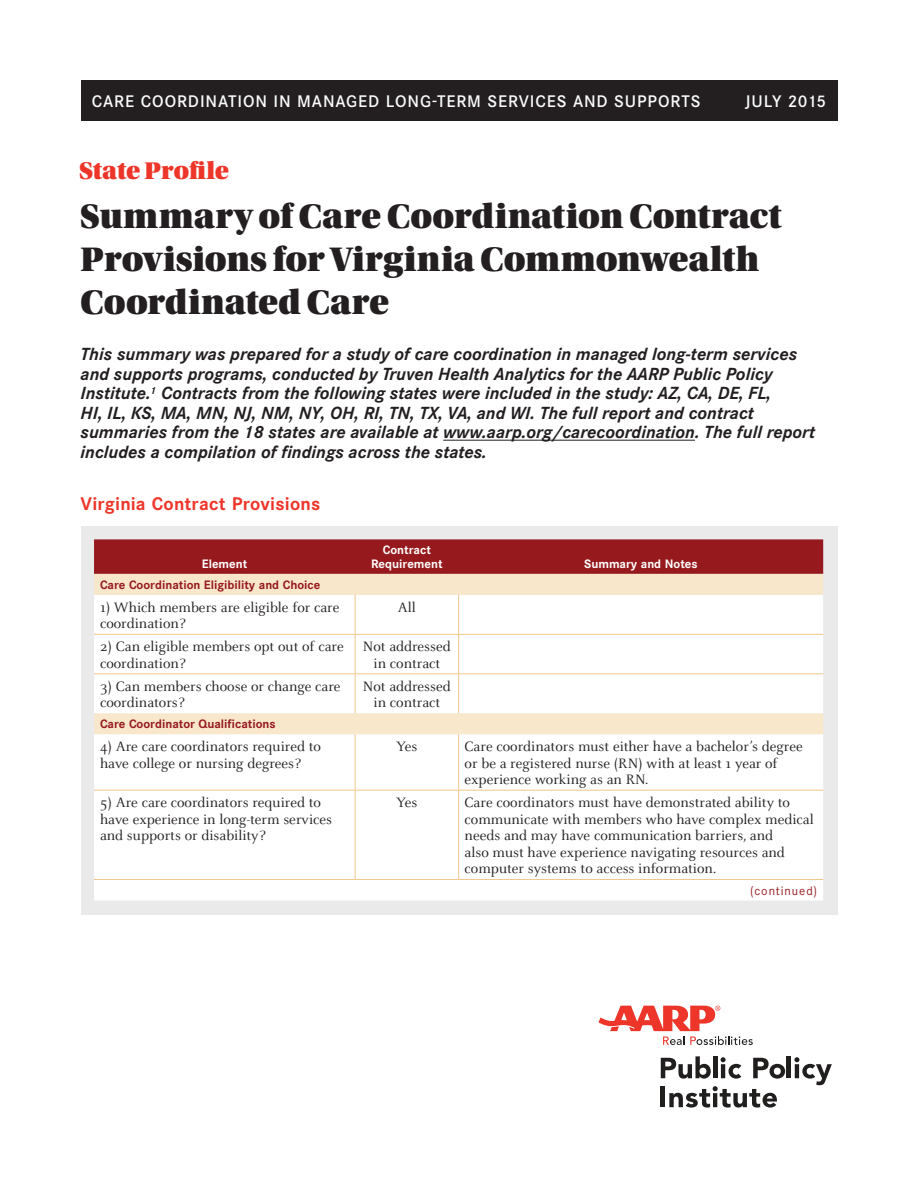
<style>
.page{position:relative;width:918px;height:1188px;background:#fff}
.page>*{position:absolute;margin:0;border:0;box-sizing:border-box;transform-origin:0 0}
.t1{font:36px/43.2px "Utopia Std Black Headline";color:#231f20}
.PaperType{font:25.5px "Utopia Std Black Headline";letter-spacing:-.005em;color:#ee3529}
.t2{font:700 18px "Corporate S";letter-spacing:.01em;color:#ee3529}
.StateTable_SummaryBo{font:italic 700 17.25px/19.5px "Corporate S";color:#231f20}
.t3{font:500 16.5px "Corporate S";letter-spacing:.05em;color:#fbfbfb}
.t4{font:500 16.5px "Corporate S";color:#fbfbfb}
.StateTableText{font:15px/16.5px "Celeste Pro";color:#231f20}
.TableRowHead{font:700 12px "Corporate S";color:#961a1d}
.TableColHead{font:700 12px/13.5px "Corporate S";color:#fff;text-align:center}
.StateTable_continued{font:12px "Corporate S";letter-spacing:.08em;color:#961a1d}
</style>
<div class="page">
<svg style="left:661px;top:1056px;width:50px;height:23px"></svg>
<div style="left:713px;top:1056px;width:5px;height:22px;background:#211e1e"></div>
<svg style="left:721px;top:1057px;width:20px;height:22px"></svg>
<svg style="left:753px;top:1058px;width:32px;height:21px"></svg>
<hr style="left:787px;top:1056px;width:4px;height:22px;background:#211e1e">
<svg style="left:794px;top:1057px;width:38px;height:28px"></svg>
<hr style="left:661px;top:1087px;width:4px;height:20px;background:#211e1e">
<svg style="left:669px;top:1086px;width:108px;height:22px"></svg>
<svg style="left:599px;top:1006px;width:154px;height:39px"></svg>
<div style="left:81px;top:81px;width:756px;height:40px;background:#231f20"></div>
<hr style="left:443px;top:440px;width:252px;height:1px;background:#231f20">
<div style="left:81px;top:526px;width:756px;height:388px;background:#ebeaea"></div>
<div style="left:94px;top:539px;width:729px;height:35px;background:#961a1d"></div>
<div style="left:94px;top:574px;width:729px;height:21px;background:#f8e7cb"></div>
<svg style="left:94px;top:595px;width:729px;height:306px;background:#fefdfa"></svg>
<hr style="left:94px;top:634px;width:261px;height:1px;background:#f0c78b">
<hr style="left:355px;top:634px;width:104px;height:1px;background:#f0c78b">
<hr style="left:459px;top:634px;width:364px;height:1px;background:#f0c78b">
<hr style="left:94px;top:673px;width:261px;height:1px;background:#f0c78b">
<hr style="left:355px;top:673px;width:104px;height:1px;background:#f0c78b">
<hr style="left:459px;top:673px;width:364px;height:1px;background:#f0c78b">
<hr style="left:94px;top:790px;width:261px;height:1px;background:#f0c78b">
<hr style="left:355px;top:790px;width:104px;height:1px;background:#f0c78b">
<hr style="left:459px;top:790px;width:364px;height:1px;background:#f0c78b">
<hr style="left:355px;top:595px;width:1px;height:39px;background:#f0c78b">
<hr style="left:458px;top:595px;width:1px;height:39px;background:#f0c78b">
<hr style="left:355px;top:635px;width:1px;height:38px;background:#f0c78b">
<hr style="left:458px;top:635px;width:1px;height:38px;background:#f0c78b">
<hr style="left:355px;top:674px;width:1px;height:39px;background:#f0c78b">
<hr style="left:458px;top:674px;width:1px;height:39px;background:#f0c78b">
<hr style="left:355px;top:734px;width:1px;height:56px;background:#f0c78b">
<hr style="left:458px;top:734px;width:1px;height:56px;background:#f0c78b">
<hr style="left:355px;top:791px;width:1px;height:88px;background:#f0c78b">
<hr style="left:458px;top:791px;width:1px;height:88px;background:#f0c78b">
<hr style="left:94px;top:879px;width:261px;height:1px;background:#f0c78b">
<hr style="left:355px;top:879px;width:104px;height:1px;background:#f0c78b">
<hr style="left:459px;top:879px;width:364px;height:1px;background:#f0c78b">
<p class="t3" style="left:92px;top:92px;width:610px">CARE COORDINATION IN MANAGED LONG-TERM SERVICES AND SUPPORTS</p>
<p class="t4" style="left:745px;top:92px;width:82px">JULY 2015</p>
<p class="PaperType" style="left:80px;top:158px;width:151px">State Profile</p>
<h1 class="t1" style="left:81px;top:195px;width:702px">Summary of Care Coordination Contract<br>Provisions for Virginia Commonwealth<br>Coordinated Care</h1>
<p class="StateTable_SummaryBo" style="left:81px;top:345px;width:736px">This summary was prepared for a study of care coordination in managed long-term services and supports programs, conducted by Truven Health Analytics for the AARP Public Policy Institute.<sup>1</sup> Contracts from the following states were included in the study: AZ, CA, DE, FL,<br>HI, IL, KS, MA, MN, NJ, NM, NY, OH, RI, TN, TX, VA, and WI. The full report and contract summaries from the 18 states are available at www.aarp.org/carecoordination. The full report includes a compilation of findings across the states.</p>
<h2 class="t2" style="left:81px;top:493px;width:241px">Virginia Contract Provisions</h2>
<p class="TableColHead" style="left:202px;top:557px;width:47px">Element</p>
<p class="TableColHead" style="left:371px;top:544px;width:73px">Contract<br>Requirement</p>
<p class="TableColHead" style="left:584px;top:557px;width:115px">Summary and Notes</p>
<p class="TableRowHead" style="left:100px;top:577px;width:222px">Care Coordination Eligibility and Choice</p>
<p class="StateTableText" style="left:100px;top:599px;width:241px">1) Which members are eligible for care coordination?</p>
<p class="StateTableText" style="left:398px;top:599px;width:19px">All</p>
<p class="StateTableText" style="left:100px;top:638px;width:245px">2) Can eligible members opt out of care coordination?</p>
<p class="StateTableText" style="left:363px;top:638px;width:89px;text-align:center">Not addressed in contract</p>
<p class="StateTableText" style="left:100px;top:678px;width:242px">3) Can members choose or change care coordinators?</p>
<p class="StateTableText" style="left:363px;top:678px;width:89px;text-align:center">Not addressed in contract</p>
<p class="TableRowHead" style="left:100px;top:717px;width:177px">Care Coordinator Qualifications</p>
<p class="StateTableText" style="left:100px;top:738px;width:222px">4) Are care coordinators required to have college or nursing degrees?</p>
<p class="StateTableText" style="left:396px;top:738px;width:23px">Yes</p>
<p class="StateTableText" style="left:465px;top:738px;width:340px">Care coordinators must either have a bachelor’s degree or be a registered nurse (RN) with at least 1 year of experience working as an RN.</p>
<p class="StateTableText" style="left:100px;top:794px;width:234px">5) Are care coordinators required to have experience in long-term services and supports or disability?</p>
<p class="StateTableText" style="left:396px;top:794px;width:23px">Yes</p>
<p class="StateTableText" style="left:465px;top:794px;width:351px">Care coordinators must have demonstrated ability to communicate with members who have complex medical needs and may have communication barriers, and<br>also must have experience navigating resources and computer systems to access information.</p>
<p class="StateTable_continued" style="left:750px;top:883px;width:68px">(continued)</p>
</div>
